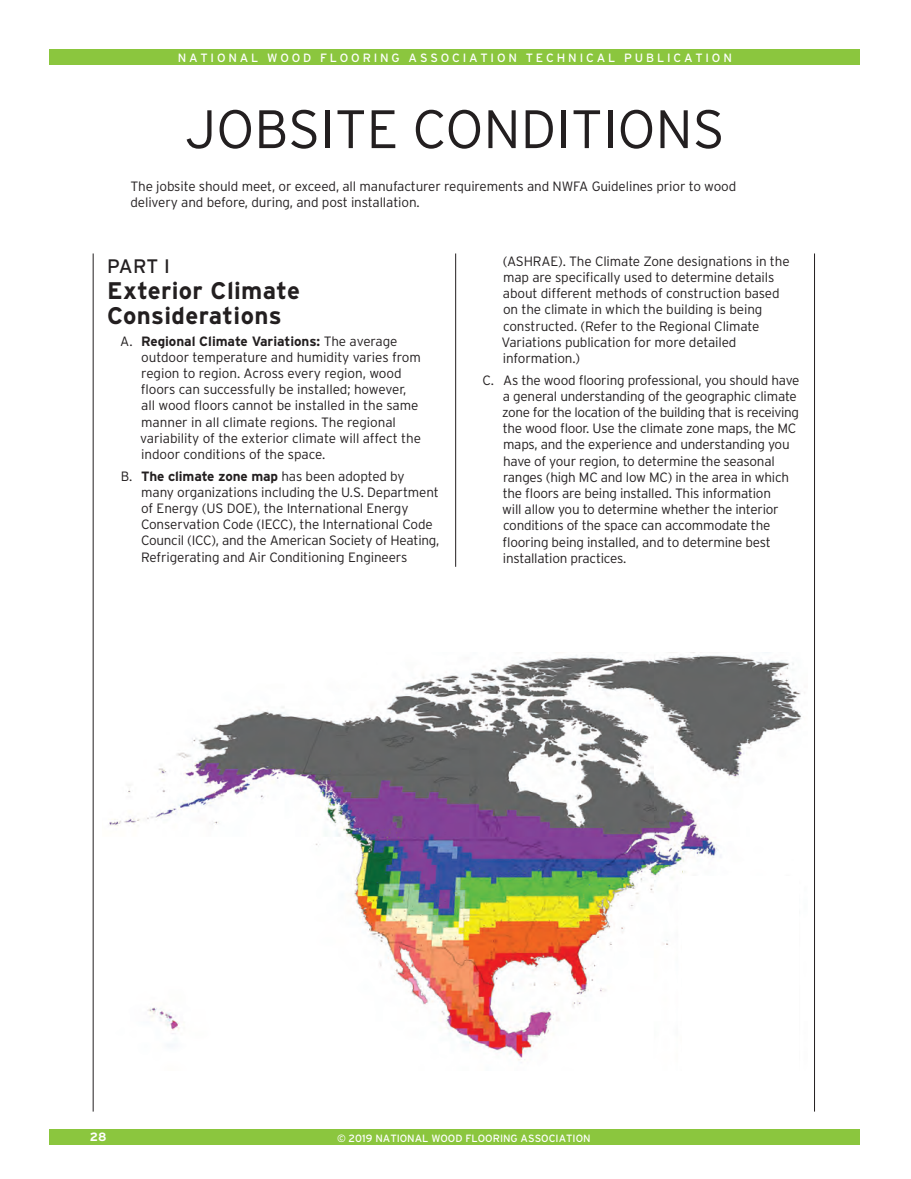
<style>
.page{position:relative;width:911px;height:1179px;background:#fff}
.page>*{position:absolute;margin:0;border:0;box-sizing:border-box;transform-origin:0 0}
.t1{font:300 54px "Interstate";color:#231f20}
.t2{font:700 24px/25.5px "Interstate";letter-spacing:.015em;color:#231f20}
.t3{font:19.5px "Interstate";color:#231f20}
.t4{font:300 13.5px/16.2px "Interstate";letter-spacing:-.02em;color:#231f20}
.t5{font:12px "Interstate";letter-spacing:.235em;color:#fff}
.t6{font:700 12px "Interstate";color:#fff}
.t7{font:10.5px "Interstate";color:#fff}
.s1{font-weight:700}
</style>
<div class="page">
<div style="left:49px;top:49px;width:810px;height:15px;background:#8bc63e"></div>
<div style="left:49px;top:1129px;width:810px;height:16px;background:#8bc63e"></div>
<hr style="left:455px;top:253px;width:1px;height:314px;background:#231f20">
<hr style="left:813px;top:253px;width:1px;height:858px;background:#231f20">
<hr style="left:93px;top:253px;width:1px;height:858px;background:#231f20">
<img style="left:109px;top:652px;width:693px;height:408px">
<div style="left:681px;top:876px;width:116px;height:207px;background:#fff"></div>
<p class="t5" style="left:178px;top:50px;width:555px">NATIONAL WOOD FLOORING ASSOCIATION TECHNICAL PUBLICATION</p>
<h1 class="t1" style="left:185px;top:96px;width:541px">JOBSITE CONDITIONS</h1>
<p class="t4" style="left:130px;top:178px;width:607px">The jobsite should meet, or exceed, all manufacturer requirements and NWFA Guidelines prior to wood delivery and before, during, and post installation.</p>
<h3 class="t3" style="left:107px;top:254px;width:64px">PART I</h3>
<h2 class="t2" style="left:107px;top:277px;width:194px">Exterior Climate<br>Considerations</h2>
<p class="t4" style="left:140px;top:333px;width:282px;text-indent:-20px">A. <span class="s1">Regional Climate Variations:</span> The average outdoor temperature and humidity varies from region to region. Across every region, wood floors can successfully be installed; however, all wood floors cannot be installed in the same manner in all climate regions. The regional variability of the exterior climate will affect the indoor conditions of the space.</p>
<p class="t4" style="left:141px;top:468px;width:300px;text-indent:-20px">B. <span class="s1">The climate zone map</span> has been adopted by many organizations including the U.S. Department of Energy (US DOE), the International Energy Conservation Code (IECC), the International Code Council (ICC), and the American Society of Heating, Refrigerating and Air Conditioning Engineers</p>
<p class="t4" style="left:501px;top:253px;width:289px">(ASHRAE). The Climate Zone designations in the map are specifically used to determine details about different methods of construction based on the climate in which the building is being constructed. (Refer to the Regional Climate Variations publication for more detailed information.)</p>
<p class="t4" style="left:502px;top:372px;width:299px;text-indent:-20px">C. As the wood flooring professional, you should have a general understanding of the geographic climate zone for the location of the building that is receiving the wood floor. Use the climate zone maps, the MC maps, and the experience and understanding you have of your region, to determine the seasonal ranges (high MC and low MC) in the area in which the floors are being installed. This information<br>will allow you to determine whether the interior conditions of the space can accommodate the flooring being installed, and to determine best installation practices.</p>
<p class="t6" style="left:90px;top:1130px;width:18px">28</p>
<p class="t7" style="left:337px;top:1131px;width:255px">© 2019 NATIONAL WOOD FLOORING ASSOCIATION</p>
</div>
